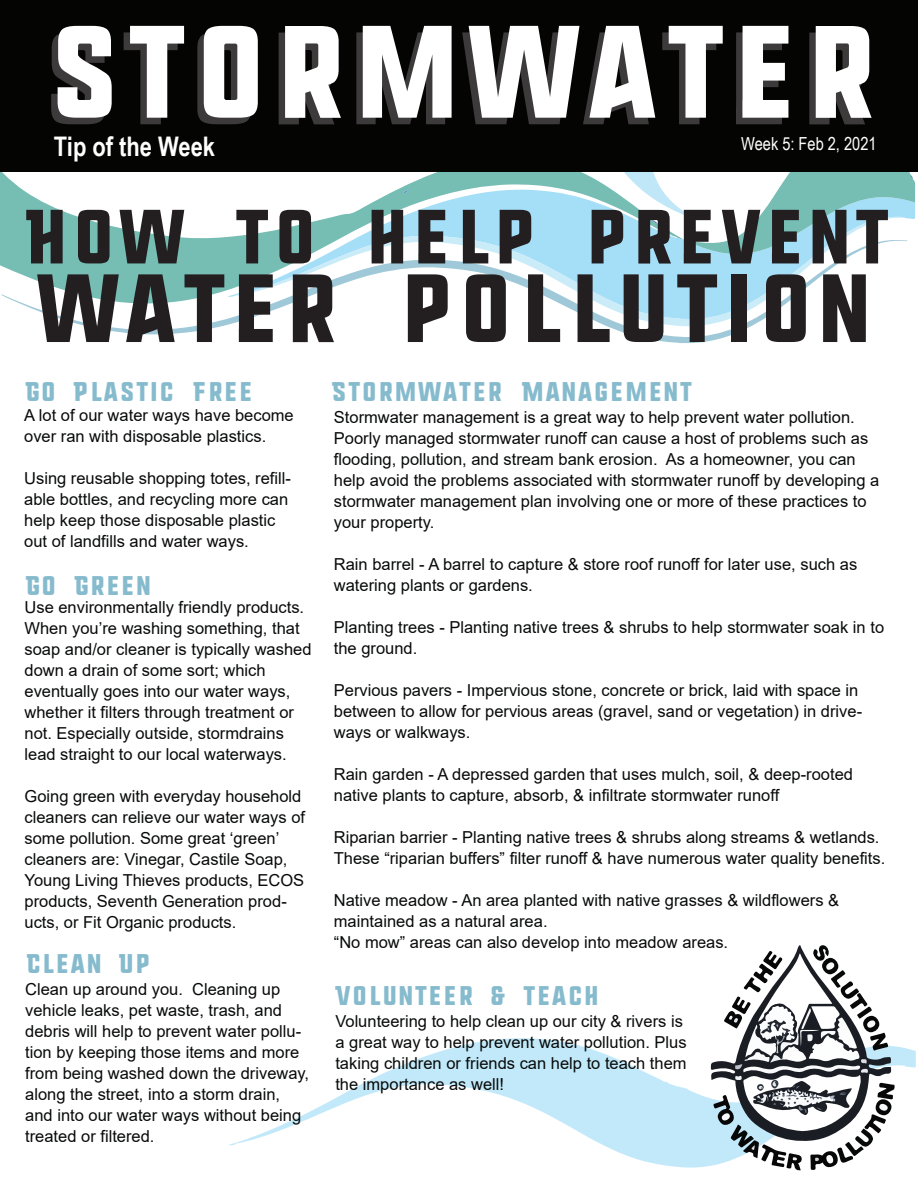
<style>
.page{position:relative;width:918px;height:1188px;background:#fff}
.page>*{position:absolute;margin:0;border:0;box-sizing:border-box;transform-origin:0 0}
.t1{font:131.25px "Montana";color:#fff}
.t2{font:96.6px "Montana";color:#231f20}
.t3{font:76.65px "Montana";color:#231f20}
.t4{font:27px "Montana";color:#86bbce}
.t5{font:700 27px "Arial Narrow";color:#fff}
.t6{font:18px "Arial Narrow";color:#fff}
.t7{font:16.5px/21px "Arial";color:#080a09}
</style>
<div class="page">
<svg style="left:229px;top:1038px;width:687px;height:130px"></svg>
<svg style="left:21px;top:304px;width:730px;height:39px"></svg>
<svg style="left:0;top:172px;width:591px;height:132px"></svg>
<svg style="left:235px;top:217px;width:618px;height:109px"></svg>
<svg style="left:591px;top:172px;width:324px;height:82px"></svg>
<svg style="left:403px;top:190px;width:5px;height:3px"></svg>
<svg style="left:711px;top:945px;width:184px;height:226px"></svg>
<div style="left:0;top:0;width:918px;height:172px;background:#040503"></div>
<h1 class="t1" style="left:45px;top:12px;width:837px">STORMWATER</h1>
<h3 class="t5" style="left:54px;top:126px;width:163px">Tip of the Week</h3>
<p class="t6" style="left:741px;top:131px;width:137px">Week 5: Feb 2, 2021</p>
<h3 class="t3" style="left:22px;top:201px;width:871px">HOW TO HELP PREVENT</h3>
<h2 class="t2" style="left:34px;top:264px;width:841px">WATER POLLUTION</h2>
<h3 class="t4" style="left:24px;top:379px;width:231px">GO PLASTIC FREE</h3>
<p class="t7" style="left:24px;top:405px;width:271px">A lot of our water ways have become over ran with disposable plastics.</p>
<p class="t7" style="left:24px;top:468px;width:268px">Using reusable shopping totes, refill&shy;able bottles, and recycling more can help keep those disposable plastic out of landfills and water ways.</p>
<h3 class="t4" style="left:24px;top:573px;width:129px">GO GREEN</h3>
<p class="t7" style="left:25px;top:597px;width:289px">Use environmentally friendly products.<br>When you’re washing something, that soap and/or cleaner is typically washed down a drain of some sort; which eventually goes into our water ways, whether it filters through treatment or not. Especially outside, stormdrains lead straight to our local waterways.</p>
<p class="t7" style="left:25px;top:786px;width:282px">Going green with everyday household cleaners can relieve our water ways of some pollution. Some great ‘green’ cleaners are: Vinegar, Castile Soap, Young Living Thieves products, ECOS products, Seventh Generation prod&shy;ucts, or Fit Organic products.</p>
<h3 class="t4" style="left:25px;top:952px;width:127px">CLEAN UP</h3>
<p class="t7" style="left:25px;top:978px;width:286px">Clean up around you. Cleaning up vehicle leaks, pet waste, trash, and debris will help to prevent water pollu&shy;tion by keeping those items and more from being washed down the driveway, along the street, into a storm drain, and into our water ways without being treated or filtered.</p>
<h3 class="t4" style="left:331px;top:379px;width:363px">STORMWATER MANAGEMENT</h3>
<p class="t7" style="left:334px;top:407px;width:547px">Stormwater management is a great way to help prevent water pollution.<br>Poorly managed stormwater runoff can cause a host of problems such as flooding, pollution, and stream bank erosion. As a homeowner, you can help avoid the problems associated with stormwater runoff by developing a stormwater management plan involving one or more of these practices to your property.</p>
<p class="t7" style="left:334px;top:554px;width:525px">Rain barrel - A barrel to capture &amp; store roof runoff for later use, such as watering plants or gardens.</p>
<p class="t7" style="left:334px;top:617px;width:552px">Planting trees - Planting native trees &amp; shrubs to help stormwater soak in to the ground.</p>
<p class="t7" style="left:334px;top:680px;width:530px">Pervious pavers - Impervious stone, concrete or brick, laid with space in between to allow for pervious areas (gravel, sand or vegetation) in drive&shy;ways or walkways.</p>
<p class="t7" style="left:334px;top:764px;width:521px">Rain garden - A depressed garden that uses mulch, soil, &amp; deep-rooted native plants to capture, absorb, &amp; infiltrate stormwater runoff</p>
<p class="t7" style="left:334px;top:827px;width:553px">Riparian barrier - Planting native trees &amp; shrubs along streams &amp; wetlands.<br>These “riparian buffers” filter runoff &amp; have numerous water quality benefits.</p>
<p class="t7" style="left:334px;top:890px;width:507px">Native meadow - An area planted with native grasses &amp; wildflowers &amp; maintained as a natural area.<br>“No mow” areas can also develop into meadow areas.</p>
<h3 class="t4" style="left:335px;top:984px;width:266px">VOLUNTEER &amp; TEACH</h3>
<p class="t7" style="left:335px;top:1010px;width:353px">Volunteering to help clean up our city &amp; rivers is a great way to help prevent water pollution. Plus taking children or friends can help to teach them the importance as well!</p>
</div>
